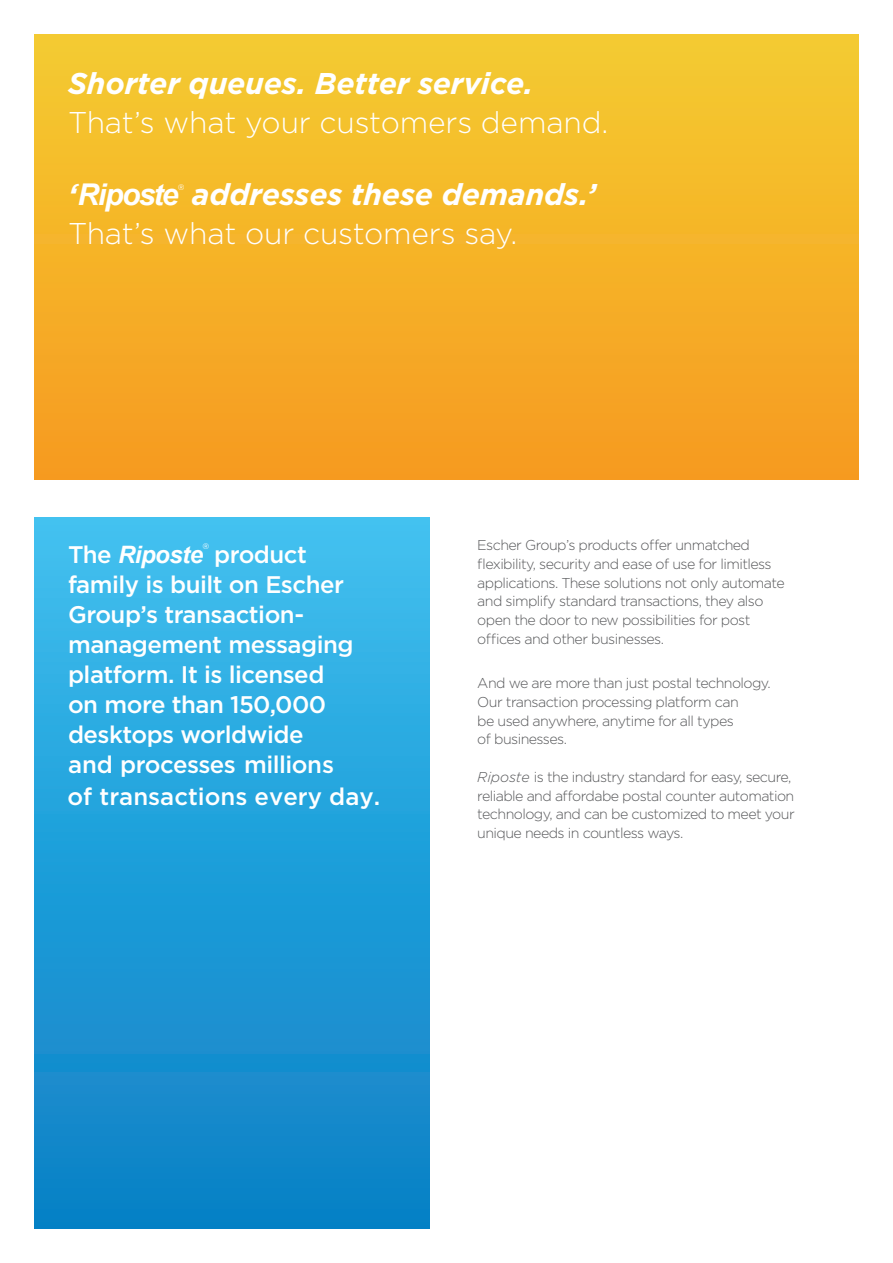
<style>
.page{position:relative;width:893px;height:1263px;background:#fff}
.page>*{position:absolute;margin:0;border:0;box-sizing:border-box;transform-origin:0 0}
.t1{font:300 30px/39px "Gotham";letter-spacing:-.005em;color:#fff}
.t2{font:italic 700 30px "Gotham";letter-spacing:-.005em;color:#fff}
.t3{font:500 24px/30px "Gotham";letter-spacing:-.02em;color:#fff}
.t4{font:500 24px "Gotham";color:#fff}
.t5{font:300 14.25px/18.8px "Gotham";letter-spacing:-.04em;color:#57585a}
.s1{font-weight:700;font-style:italic}
.s2{font-family:"Arial";font-weight:700;font-style:italic}
.s3{font-style:italic}
</style>
<div class="page">
<div style="left:34px;top:34px;width:825px;height:446px;background:linear-gradient(to bottom,#f4cc31,#f79a20)"></div>
<div style="left:34px;top:517px;width:395px;height:712px;background:linear-gradient(to bottom,#3ec0ef,#077ec4)"></div>
<h1 class="t2" style="left:68px;top:63px;width:467px">Shorter queues. Better service.</h1>
<h1 class="t1" style="left:68px;top:102px;width:542px">That’s what your customers demand.</h1>
<h1 class="t1" style="left:68px;top:174px;width:530px"><span class="s1">‘</span><span class="s2">Riposte</span><sup>®</sup> <span class="s1">addresses these demands.’<br></span>That’s what our customers say.</h1>
<h2 class="t3" style="left:68px;top:539px;width:287px">The <span class="s2">Riposte</span><sup>®</sup> product family is built on Escher<br>Group’s transaction&shy;management messaging platform. It is licensed on more than 150,000 desktops worldwide and processes millions</h2>
<h2 class="t4" style="left:68px;top:781px;width:314px">of transactions every day.</h2>
<p class="t5" style="left:477px;top:535px;width:309px">Escher Group’s products offer unmatched flexibility, security and ease of use for limitless applications. These solutions not only automate and simplify standard transactions, they also open the door to new possibilities for post offices and other businesses.</p>
<p class="t5" style="left:477px;top:673px;width:295px">And we are more than just postal technology.<br>Our transaction processing platform can<br>be used anywhere, anytime for all types<br>of businesses.</p>
<p class="t5" style="left:477px;top:767px;width:319px"><span class="s3">Riposte</span> is the industry standard for easy, secure, reliable and affordabe postal counter automation technology, and can be customized to meet your unique needs in countless ways.</p>
</div>
